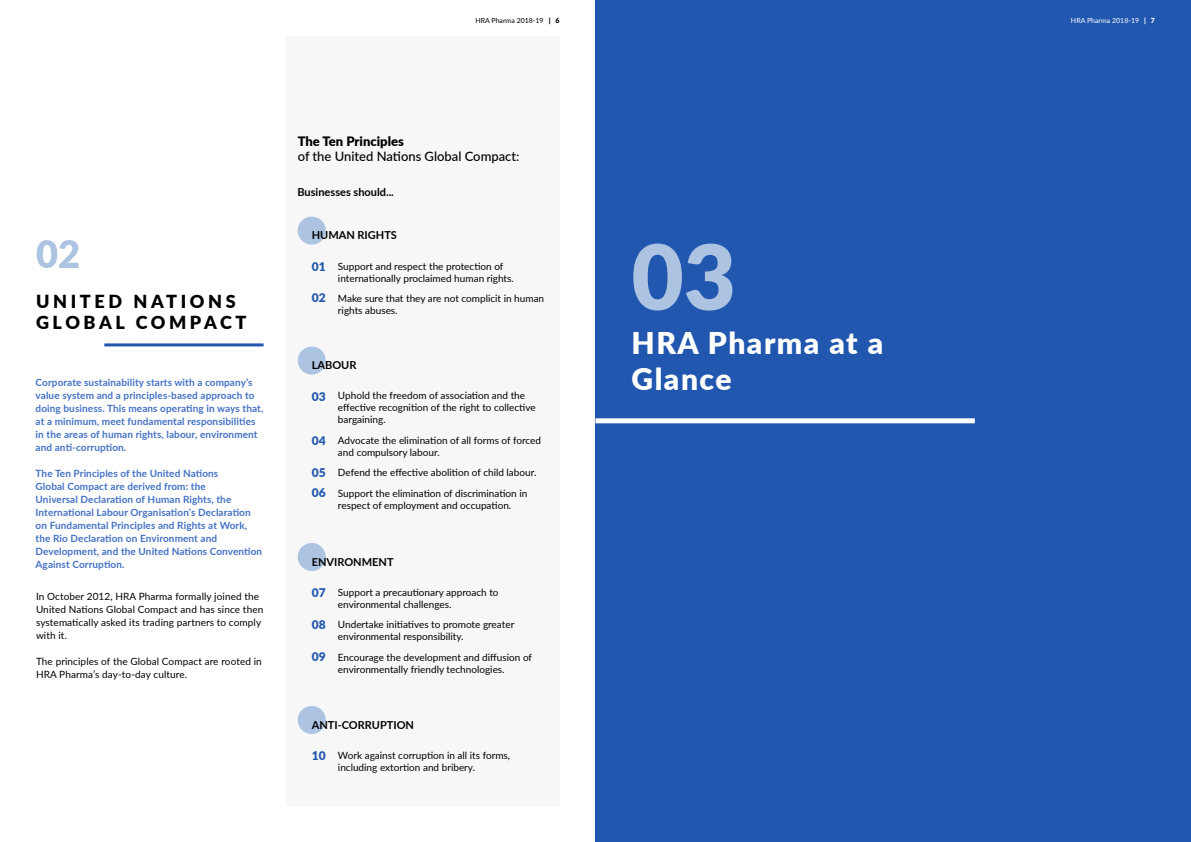
<style>
.page{position:relative;width:1191px;height:842px;background:#fff}
.page>*{position:absolute;margin:0;border:0;box-sizing:border-box;transform-origin:0 0}
.t1{font:900 90px "Lato";color:#acc3e2}
.t2{font:900 38px "Lato";color:#acc3e2}
.t3{font:900 30px/36px "Lato";letter-spacing:.05em;color:#fff}
.t4{font:900 18px/21.6px "Lato";letter-spacing:.2em;color:#000}
.t5{font:500 13px "Lato";color:#000}
.t6{font:900 13px "Lato";color:#000}
.t7{font:900 12px "Lato";color:#2157ae}
.t8{font:700 11px "Lato";color:#000}
.t9{font:10px/12px "Lato";color:#000}
.t10{font:700 10px/13px "Lato";letter-spacing:.01em;color:#4472c4}
.t11{font:7px "Lato";color:#000}
.t12{font:7px "Lato";color:#fff}
.s1{font-weight:900}
</style>
<div class="page">
<div style="left:595px;top:0;width:596px;height:842px;background:#2157ae"></div>
<div style="left:286px;top:36px;width:274px;height:770px;background:#f7f7f7"></div>
<div style="left:298px;top:217px;width:28px;height:28px;background:#acc3e2;border-radius:50%"></div>
<div style="left:298px;top:706px;width:28px;height:28px;background:#acc3e2;border-radius:50%"></div>
<div style="left:298px;top:347px;width:28px;height:28px;background:#acc3e2;border-radius:50%"></div>
<div style="left:298px;top:543px;width:28px;height:28px;background:#acc3e2;border-radius:50%"></div>
<div style="left:595px;top:418px;width:379px;height:5px;background:#fff"></div>
<hr style="left:104px;top:343px;width:159px;height:3px;background:#2157ae">
<p class="t11" style="left:475px;top:16px;width:85px">HRA Pharma 2018-19 <span class="s1">| 6</span></p>
<p class="t12" style="left:1071px;top:16px;width:85px">HRA Pharma 2018-19 <span class="s1">| 7</span></p>
<h2 class="t2" style="left:36px;top:225px;width:46px">02</h2>
<h3 class="t4" style="left:36px;top:289px;width:212px">UNITED NATIONS<br>GLOBAL COMPACT</h3>
<p class="t10" style="left:36px;top:376px;width:229px">Corporate sustainability starts with a company’s value system and a principles-based approach to doing business. This means operating in ways that, at a minimum, meet fundamental responsibilities in the areas of human rights, labour, environment and anti-corruption.</p>
<p class="t10" style="left:36px;top:467px;width:228px">The Ten Principles of the United Nations<br>Global Compact are derived from: the<br>Universal Declaration of Human Rights, the International Labour Organisation’s Declaration on Fundamental Principles and Rights at Work, the Rio Declaration on Environment and Development, and the United Nations Convention Against Corruption.</p>
<p class="t9" style="left:36px;top:589px;width:229px;line-height:13px">In October 2012, HRA Pharma formally joined the United Nations Global Compact and has since then systematically asked its trading partners to comply with it.</p>
<p class="t9" style="left:36px;top:654px;width:227px;line-height:13px">The principles of the Global Compact are rooted in<br>HRA Pharma’s day-to-day culture.</p>
<h3 class="t6" style="left:298px;top:131px;width:108px">The Ten Principles</h3>
<h3 class="t5" style="left:298px;top:147px;width:223px">of the United Nations Global Compact:</h3>
<p class="t8" style="left:297px;top:183px;width:98px">Businesses should...</p>
<p class="t8" style="left:312px;top:227px;width:87px">HUMAN RIGHTS</p>
<p class="t7" style="left:312px;top:258px;width:15px">01</p>
<p class="t7" style="left:312px;top:289px;width:15px">02</p>
<p class="t9" style="left:338px;top:259px;width:177px">Support and respect the protection of internationally proclaimed human rights.</p>
<p class="t9" style="left:338px;top:292px;width:208px">Make sure that they are not complicit in human rights abuses.</p>
<p class="t8" style="left:312px;top:357px;width:46px">LABOUR</p>
<p class="t7" style="left:312px;top:388px;width:15px">03</p>
<p class="t7" style="left:312px;top:431px;width:15px">04</p>
<p class="t7" style="left:312px;top:463px;width:15px">05</p>
<p class="t7" style="left:312px;top:484px;width:15px">06</p>
<p class="t9" style="left:338px;top:389px;width:199px">Uphold the freedom of association and the effective recognition of the right to collective bargaining.</p>
<p class="t9" style="left:338px;top:434px;width:205px">Advocate the elimination of all forms of forced and compulsory labour.</p>
<p class="t9" style="left:338px;top:462px;width:200px;line-height:20.5px">Defend the effective abolition of child labour.<br>Support the elimination of discrimination in</p>
<p class="t9" style="left:338px;top:499px;width:175px">respect of employment and occupation.</p>
<p class="t8" style="left:312px;top:554px;width:83px">ENVIRONMENT</p>
<p class="t7" style="left:312px;top:584px;width:15px">07</p>
<p class="t7" style="left:312px;top:615px;width:15px">08</p>
<p class="t7" style="left:312px;top:647px;width:15px">09</p>
<p class="t9" style="left:338px;top:586px;width:162px">Support a precautionary approach to environmental challenges.</p>
<p class="t9" style="left:338px;top:618px;width:178px">Undertake initiatives to promote greater environmental responsibility.</p>
<p class="t9" style="left:338px;top:651px;width:196px">Encourage the development and diffusion of environmentally friendly technologies.</p>
<p class="t8" style="left:312px;top:717px;width:104px">ANTI-CORRUPTION</p>
<p class="t7" style="left:312px;top:747px;width:15px">10</p>
<p class="t9" style="left:338px;top:749px;width:174px">Work against corruption in all its forms, including extortion and bribery.</p>
<h1 class="t1" style="left:631px;top:209px;width:106px">03</h1>
<h3 class="t3" style="left:631px;top:324px;width:253px">HRA Pharma at a<br>Glance</h3>
</div>
